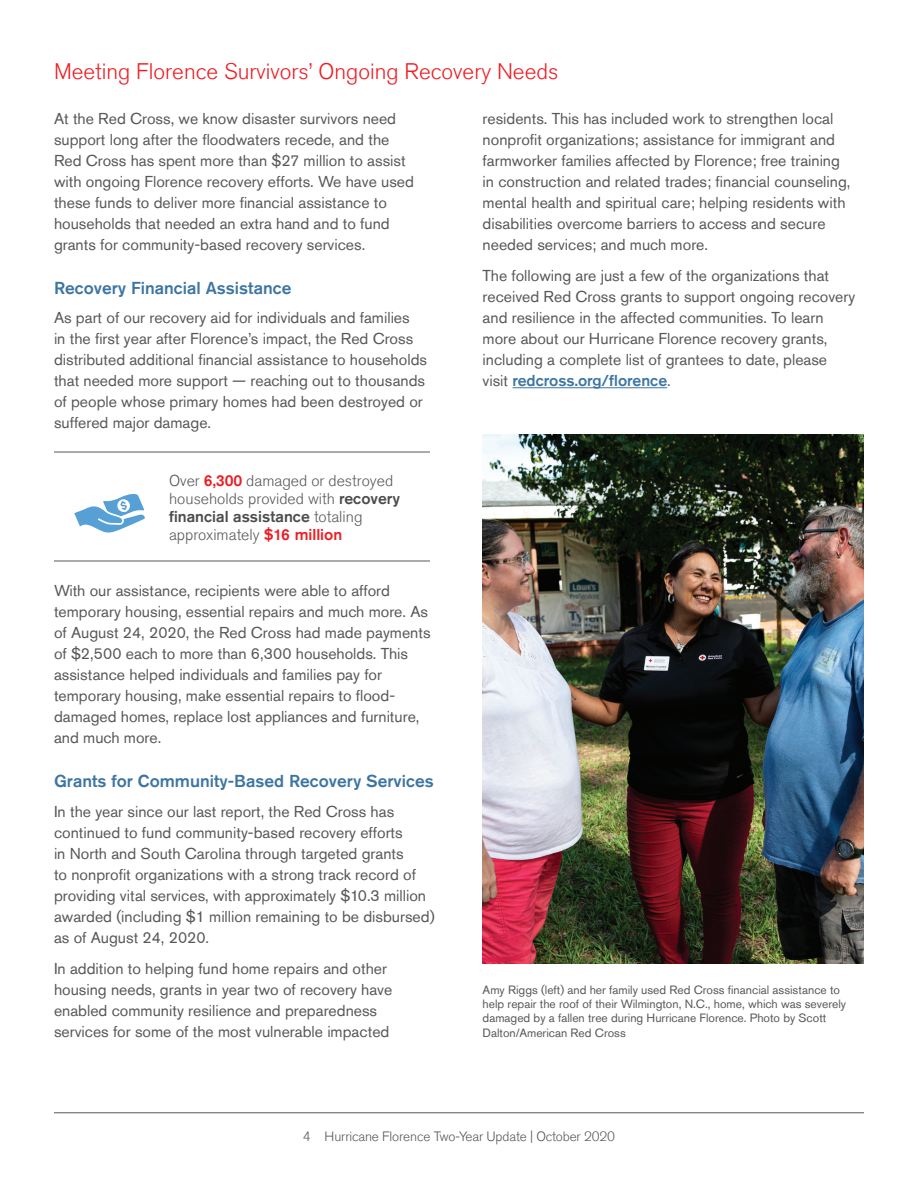
<style>
.page{position:relative;width:918px;height:1188px;background:#fff}
.page>*{position:absolute;margin:0;border:0;box-sizing:border-box;transform-origin:0 0}
.t1{font:300 22.5px "Akzidenz Grotesk Std";color:#ee1d23}
.t2{font:500 17.25px "Akzidenz Grotesk Std";color:#3d75a2}
.t3{font:15.75px/21px "Akzidenz Grotesk Std";color:#57585a}
.t4{font:300 15.75px/18.1px "Akzidenz Grotesk Std";color:#57585a}
.t5{font:300 13.5px "Akzidenz Grotesk Std";letter-spacing:-.01em;color:#57585a}
.t6{font:12px/14.4px "Akzidenz Grotesk Std";color:#57585a}
.s1{font-weight:500;color:#3d75a2}
.s2{font-weight:500;color:#ee1d23}
.s3{font-weight:500;color:#4b4c4d}
</style>
<div class="page">
<hr style="left:54px;top:1113px;width:810px;height:1px;background:#57585a">
<hr style="left:512px;top:387px;width:155px;height:1px;background:#3d75a2">
<img style="left:483px;top:434px;width:381px;height:530px">
<hr style="left:54px;top:452px;width:376px;height:1px;background:#57585a">
<hr style="left:54px;top:561px;width:376px;height:1px;background:#57585a">
<svg style="left:74px;top:494px;width:71px;height:39px"></svg>
<h1 class="t1" style="left:54px;top:58px;width:506px">Meeting Florence Survivors’ Ongoing Recovery Needs</h1>
<p class="t3" style="left:54px;top:108px;width:362px">At the Red Cross, we know disaster survivors need support long after the floodwaters recede, and the Red Cross has spent more than $27 million to assist with ongoing Florence recovery efforts. We have used these funds to deliver more financial assistance to households that needed an extra hand and to fund grants for community-based recovery services.</p>
<p class="t2" style="left:54px;top:277px;width:239px">Recovery Financial Assistance</p>
<p class="t3" style="left:54px;top:307px;width:375px">As part of our recovery aid for individuals and families<br>in the first year after Florence’s impact, the Red Cross distributed additional financial assistance to households that needed more support — reaching out to thousands of people whose primary homes had been destroyed or suffered major damage.</p>
<p class="t3" style="left:483px;top:108px;width:369px">residents. This has included work to strengthen local nonprofit organizations; assistance for immigrant and farmworker families affected by Florence; free training in construction and related trades; financial counseling, mental health and spiritual care; helping residents with disabilities overcome barriers to access and secure needed services; and much more.</p>
<p class="t3" style="left:483px;top:265px;width:374px">The following are just a few of the organizations that received Red Cross grants to support ongoing recovery and resilience in the affected communities. To learn more about our Hurricane Florence recovery grants, including a complete list of grantees to date, please visit <span class="s1">redcross.org/florence</span>.</p>
<p class="t4" style="left:169px;top:472px;width:233px">Over <span class="s2">6,300</span> damaged or destroyed households provided with <span class="s3">recovery financial assistance</span> totaling approximately <span class="s2">$16 million</span></p>
<p class="t3" style="left:54px;top:580px;width:378px">With our assistance, recipients were able to afford temporary housing, essential repairs and much more. As of August 24, 2020, the Red Cross had made payments of $2,500 each to more than 6,300 households. This assistance helped individuals and families pay for temporary housing, make essential repairs to flood&shy;damaged homes, replace lost appliances and furniture, and much more.</p>
<p class="t2" style="left:54px;top:770px;width:381px">Grants for Community-Based Recovery Services</p>
<p class="t3" style="left:54px;top:801px;width:382px">In the year since our last report, the Red Cross has continued to fund community-based recovery efforts<br>in North and South Carolina through targeted grants<br>to nonprofit organizations with a strong track record of providing vital services, with approximately $10.3 million awarded (including $1 million remaining to be disbursed) as of August 24, 2020.</p>
<p class="t3" style="left:54px;top:958px;width:340px">In addition to helping fund home repairs and other housing needs, grants in year two of recovery have enabled community resilience and preparedness services for some of the most vulnerable impacted</p>
<p class="t6" style="left:483px;top:982px;width:365px">Amy Riggs (left) and her family used Red Cross financial assistance to help repair the roof of their Wilmington, N.C., home, which was severely damaged by a fallen tree during Hurricane Florence. Photo by Scott Dalton/American Red Cross</p>
<p class="t5" style="left:303px;top:1128px;width:314px">4 Hurricane Florence Two-Year Update | October 2020</p>
</div>
